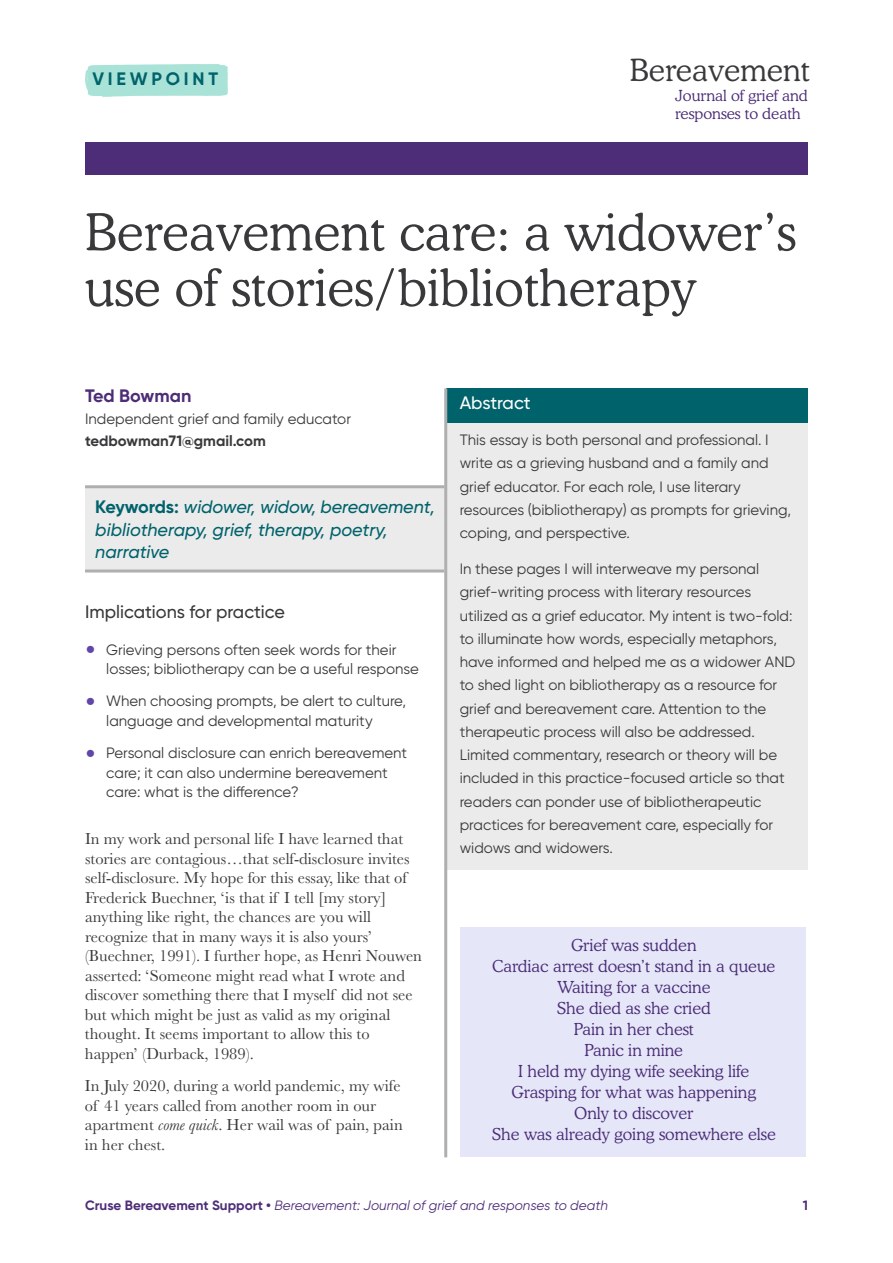
<style>
.page{position:relative;width:893px;height:1263px;background:#fff}
.page>*{position:absolute;margin:0;border:0;box-sizing:border-box;transform-origin:0 0}
.t1{font:300 51px/55.5px "Cooper BT";color:#39383a}
.t2{font:300 30.6px "Cooper BT";color:#39383a}
.t3{font:italic 500 18px/22.5px "Gilroy";letter-spacing:-.005em;color:#00626b}
.t4{font:500 18px "Gilroy";color:#39383a}
.t5{font:700 18px "Gilroy";color:#4d2d78}
.t6{font:700 18px "Gilroy";letter-spacing:.21em;color:#00626b}
.t7{font:500 18px "Gilroy";color:#fff}
.t8{font:16.5px/19.5px "Baskerville";color:#39383a}
.t9{font:300 16.5px/21px "Cooper BT";color:#4d2d78;text-align:center}
.t10{font:300 15.3px/18.3px "Cooper BT";color:#4d2d78}
.t11{font:15px/23.2px "Gilroy";color:#39383a}
.t12{font:700 15px "Gilroy";color:#39383a}
.t13{font:italic 13.5px "Gilroy";color:#4d2d78}
.t14{font:700 13.5px "Gilroy";color:#4d2d78}
.s1{font-weight:700;font-style:normal}
.s2{font-size:36px;color:#6046aa}
.s3{font-style:italic}
</style>
<div class="page">
<div style="left:460px;top:927px;width:346px;height:230px;background:#e5e7f8"></div>
<div style="left:446px;top:421px;width:362px;height:449px;background:#ebebeb"></div>
<div style="left:446px;top:389px;width:362px;height:34px;background:#00626b"></div>
<div style="left:85px;top:142px;width:723px;height:32px;background:#4d2d78"></div>
<div style="left:85px;top:487px;width:359px;height:84px;background:#ebebeb"></div>
<hr style="left:85px;top:485px;width:359px;height:3px;background:#b0afb0">
<hr style="left:85px;top:569px;width:359px;height:3px;background:#b0afb0">
<svg style="left:85px;top:64px;width:143px;height:33px"></svg>
<hr style="left:444px;top:388px;width:3px;height:769px;background:#b0afb0">
<p class="t6" style="left:92px;top:68px;width:127px">VIEWPOINT</p>
<h2 class="t2" style="left:630px;top:59px;width:182px">Bereavement</h2>
<p class="t10" style="left:675px;top:88px;width:134px">Journal of grief and responses to death</p>
<h1 class="t1" style="left:85px;top:209px;width:712px">Bereavement care: a widower’s use of stories/bibliotherapy</h1>
<p class="t5" style="left:85px;top:385px;width:108px">Ted Bowman</p>
<p class="t11" style="left:85px;top:407px;width:268px">Independent grief and family educator</p>
<p class="t12" style="left:85px;top:431px;width:182px">tedbowman71@gmail.com</p>
<p class="t3" style="left:95px;top:495px;width:341px"><span class="s1">Keywords:</span> widower, widow, bereavement, bibliotherapy, grief, therapy, poetry, narrative</p>
<p class="t4" style="left:85px;top:601px;width:202px">Implications for practice</p>
<p class="t11" style="left:106px;top:639px;width:314px;line-height:19.5px;text-indent:-21px"><span class="s2">•</span> Grieving persons often seek words for their losses; bibliotherapy can be a useful response</p>
<p class="t11" style="left:106px;top:691px;width:301px;line-height:19.5px;text-indent:-21px"><span class="s2">•</span> When choosing prompts, be alert to culture, language and developmental maturity</p>
<p class="t11" style="left:106px;top:743px;width:302px;line-height:19.5px;text-indent:-21px"><span class="s2">•</span> Personal disclosure can enrich bereavement care; it can also undermine bereavement care: what is the difference?</p>
<p class="t8" style="left:85px;top:829px;width:338px">In my work and personal life I have learned that stories are contagious…that self-disclosure invites self-disclosure. My hope for this essay, like that of Frederick Buechner, ‘is that if I tell [my story] anything like right, the chances are you will recognize that in many ways it is also yours’ (Buechner, 1991). I further hope, as Henri Nouwen asserted: ‘Someone might read what I wrote and discover something there that I myself did not see but which might be just as valid as my original thought. It seems important to allow this to happen’ (Durback, 1989).</p>
<p class="t8" style="left:85px;top:1075px;width:319px">In July 2020, during a world pandemic, my wife of 41 years called from another room in our apartment <span class="s3">come quick</span>. Her wail was of pain, pain in her chest.</p>
<p class="t7" style="left:460px;top:392px;width:72px">Abstract</p>
<p class="t11" style="left:460px;top:428px;width:333px">This essay is both personal and professional. I write as a grieving husband and a family and grief educator. For each role, I use literary resources (bibliotherapy) as prompts for grieving, coping, and perspective.</p>
<p class="t11" style="left:460px;top:557px;width:337px">In these pages I will interweave my personal grief-writing process with literary resources utilized as a grief educator. My intent is two-fold: to illuminate how words, especially metaphors, have informed and helped me as a widower AND to shed light on bibliotherapy as a resource for grief and bereavement care. Attention to the therapeutic process will also be addressed.<br>Limited commentary, research or theory will be included in this practice-focused article so that readers can ponder use of bibliotherapeutic practices for bereavement care, especially for widows and widowers.</p>
<p class="t9" style="left:492px;top:936px;width:285px">Grief was sudden<br>Cardiac arrest doesn’t stand in a queue<br>Waiting for a vaccine<br>She died as she cried<br>Pain in her chest<br>Panic in mine<br>I held my dying wife seeking life<br>Grasping for what was happening<br>Only to discover<br>She was already going somewhere else</p>
<p class="t13" style="left:85px;top:1197px;width:524px"><span class="s1">Cruse Bereavement Support •</span> Bereavement: Journal of grief and responses to death</p>
<p class="t14" style="left:803px;top:1196px;width:7px">1</p>
</div>
